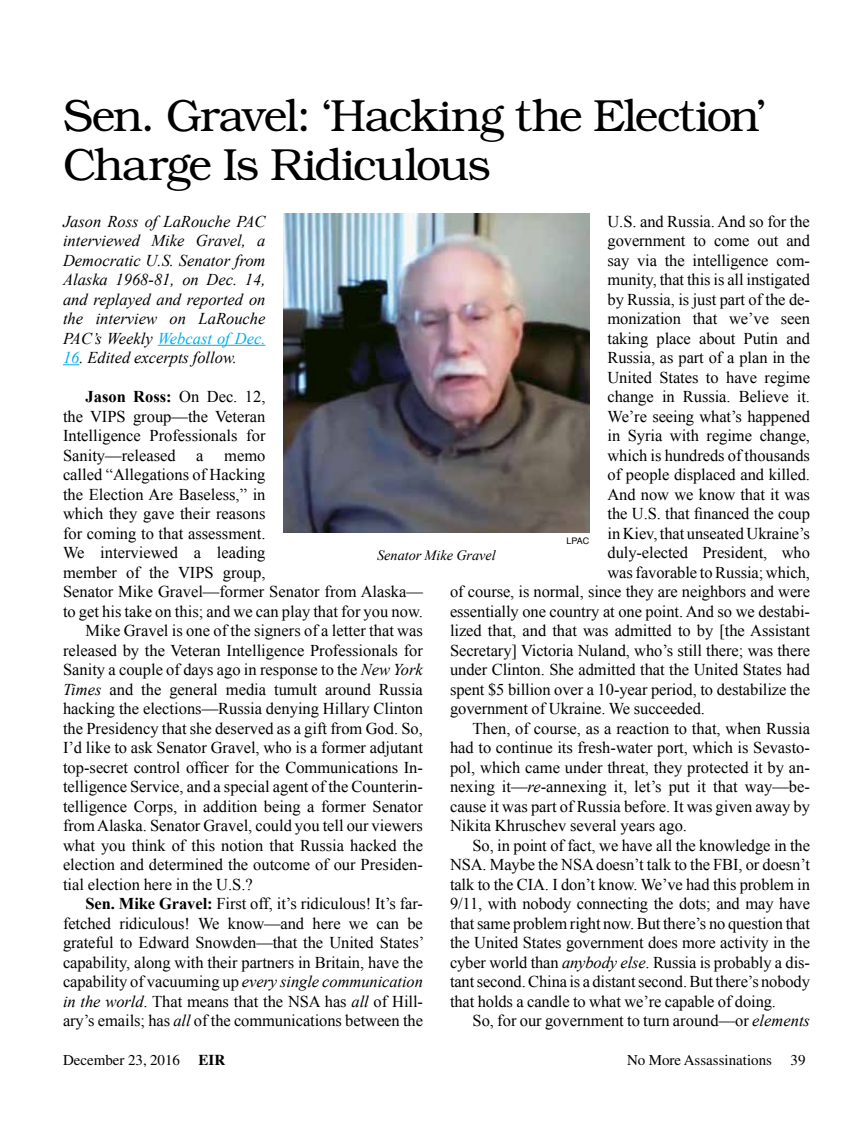
<style>
.page{position:relative;width:864px;height:1134px;background:#fff}
.page>*{position:absolute;margin:0;border:0;box-sizing:border-box;transform-origin:0 0}
.t1{font:300 45px/49.5px "Bookman";letter-spacing:-.04em;color:#000}
.t2{font:16.5px "Times New Roman";letter-spacing:-.005em;color:#000}
.t3{font:italic 16.5px/19.5px "Times New Roman";color:#000;text-align:justify}
.t4{font:700 16.5px "Times New Roman";color:#000}
.t5{font:15px "Times";color:#000}
.t6{font:italic 14.25px "Times New Roman";color:#000}
.t7{font:9px "Helvetica";color:#000}
.s1{color:#00aeef}
.s2{font-weight:400}
.s3{font-style:italic}
.s4{font-weight:700}
.s5{font-style:normal}
</style>
<div class="page">
<hr style="left:158px;top:345px;width:108px;height:1px;background:#00aeef">
<svg style="left:63px;top:364px;width:17px;height:1px"></svg>
<img style="left:284px;top:214px;width:306px;height:319px">
<h1 class="t1" style="left:63px;top:91px;width:704px">Sen. Gravel: ‘Hacking the Election’<br>Charge Is Ridiculous</h1>
<p class="t3" style="left:63px;top:211px;width:204px">Jason Ross of LaRouche PAC interviewed Mike Gravel, a Democratic U.S. Senator from Alaska 1968-81, on Dec. 14, and replayed and reported on the interview on LaRouche PAC’s Weekly <span class="s1">Webcast of Dec.</span></p>
<p class="t3" style="left:63px;top:347px;width:175px"><span class="s1">16</span>. Edited excerpts follow.</p>
<p class="t4" style="left:86px;top:385px;width:181px">Jason Ross: <span class="s2">On Dec. 12,</span></p>
<p class="t2" style="left:63px;top:405px;width:204px">the VIPS group—the Veteran</p>
<p class="t2" style="left:63px;top:424px;width:204px">Intelligence Professionals for</p>
<p class="t2" style="left:63px;top:444px;width:204px">Sanity—released a memo</p>
<p class="t2" style="left:63px;top:463px;width:204px">called “Allegations of Hacking</p>
<p class="t2" style="left:63px;top:483px;width:204px">the Election Are Baseless,” in</p>
<p class="t2" style="left:63px;top:502px;width:204px">which they gave their reasons</p>
<p class="t2" style="left:63px;top:522px;width:204px">for coming to that assessment.</p>
<p class="t2" style="left:63px;top:541px;width:204px">We interviewed a leading</p>
<p class="t2" style="left:63px;top:561px;width:204px">member of the VIPS group,</p>
<p class="t2" style="left:63px;top:580px;width:362px">Senator Mike Gravel—former Senator from Alaska—</p>
<p class="t2" style="left:63px;top:600px;width:362px">to get his take on this; and we can play that for you now.</p>
<p class="t2" style="left:86px;top:619px;width:339px">Mike Gravel is one of the signers of a letter that was</p>
<p class="t2" style="left:63px;top:639px;width:361px">released by the Veteran Intelligence Professionals for</p>
<p class="t2" style="left:63px;top:658px;width:361px">Sanity a couple of days ago in response to the <span class="s3">New York</span></p>
<p class="t2" style="left:63px;top:678px;width:361px"><span class="s3">Times</span> and the general media tumult around Russia</p>
<p class="t2" style="left:63px;top:697px;width:362px">hacking the elections—Russia denying Hillary Clinton</p>
<p class="t2" style="left:63px;top:717px;width:361px">the Presidency that she deserved as a gift from God. So,</p>
<p class="t2" style="left:63px;top:736px;width:362px">I’d like to ask Senator Gravel, who is a former adjutant</p>
<p class="t2" style="left:63px;top:756px;width:361px">top-secret control officer for the Communications In-</p>
<p class="t2" style="left:63px;top:775px;width:361px">telligence Service, and a special agent of the Counterin-</p>
<p class="t2" style="left:63px;top:795px;width:361px">telligence Corps, in addition being a former Senator</p>
<p class="t2" style="left:63px;top:814px;width:361px">from Alaska. Senator Gravel, could you tell our viewers</p>
<p class="t2" style="left:63px;top:834px;width:362px">what you think of this notion that Russia hacked the</p>
<p class="t2" style="left:63px;top:853px;width:361px">election and determined the outcome of our Presiden-</p>
<p class="t2" style="left:63px;top:873px;width:191px">tial election here in the U.S.?</p>
<p class="t2" style="left:86px;top:892px;width:339px"><span class="s4">Sen. Mike Gravel:</span> First off, it’s ridiculous! It’s far-</p>
<p class="t2" style="left:63px;top:912px;width:361px">fetched ridiculous! We know—and here we can be</p>
<p class="t2" style="left:63px;top:931px;width:363px">grateful to Edward Snowden—that the United States’</p>
<p class="t2" style="left:63px;top:951px;width:362px">capability, along with their partners in Britain, have the</p>
<p class="t3" style="left:63px;top:971px;width:362px"><span class="s5">capability of vacuuming up</span> every single communication</p>
<p class="t2" style="left:63px;top:990px;width:362px"><span class="s3">in the world</span>. That means that the NSA has <span class="s3">all</span> of Hill-</p>
<p class="t2" style="left:63px;top:1010px;width:362px">ary’s emails; has <span class="s3">all</span> of the communications between the</p>
<p class="t2" style="left:608px;top:210px;width:204px">U.S. and Russia. And so for the</p>
<p class="t2" style="left:608px;top:230px;width:204px">government to come out and</p>
<p class="t2" style="left:608px;top:249px;width:204px">say via the intelligence com-</p>
<p class="t2" style="left:608px;top:269px;width:204px">munity, that this is all instigated</p>
<p class="t2" style="left:608px;top:288px;width:204px">by Russia, is just part of the de-</p>
<p class="t2" style="left:608px;top:308px;width:204px">monization that we’ve seen</p>
<p class="t2" style="left:608px;top:327px;width:204px">taking place about Putin and</p>
<p class="t2" style="left:608px;top:347px;width:204px">Russia, as part of a plan in the</p>
<p class="t2" style="left:608px;top:366px;width:204px">United States to have regime</p>
<p class="t2" style="left:608px;top:386px;width:204px">change in Russia. Believe it.</p>
<p class="t2" style="left:608px;top:405px;width:204px">We’re seeing what’s happened</p>
<p class="t2" style="left:608px;top:425px;width:204px">in Syria with regime change,</p>
<p class="t2" style="left:608px;top:444px;width:204px">which is hundreds of thousands</p>
<p class="t2" style="left:608px;top:464px;width:204px">of people displaced and killed.</p>
<p class="t2" style="left:608px;top:483px;width:204px">And now we know that it was</p>
<p class="t2" style="left:608px;top:503px;width:204px">the U.S. that financed the coup</p>
<p class="t2" style="left:608px;top:522px;width:204px">in Kiev, that unseated Ukraine’s</p>
<p class="t2" style="left:608px;top:542px;width:204px">duly-elected President, who</p>
<p class="t2" style="left:608px;top:561px;width:204px">was favorable to Russia; which,</p>
<p class="t2" style="left:450px;top:581px;width:362px">of course, is normal, since they are neighbors and were</p>
<p class="t2" style="left:450px;top:600px;width:362px">essentially one country at one point. And so we destabi-</p>
<p class="t2" style="left:450px;top:620px;width:362px">lized that, and that was admitted to by [the Assistant</p>
<p class="t2" style="left:450px;top:639px;width:362px">Secretary] Victoria Nuland, who’s still there; was there</p>
<p class="t2" style="left:450px;top:659px;width:362px">under Clinton. She admitted that the United States had</p>
<p class="t2" style="left:450px;top:678px;width:362px">spent $5 billion over a 10-year period, to destabilize the</p>
<p class="t2" style="left:450px;top:698px;width:257px">government of Ukraine. We succeeded.</p>
<p class="t2" style="left:473px;top:717px;width:339px">Then, of course, as a reaction to that, when Russia</p>
<p class="t2" style="left:450px;top:737px;width:362px">had to continue its fresh-water port, which is Sevasto-</p>
<p class="t2" style="left:450px;top:756px;width:361px">pol, which came under threat, they protected it by an-</p>
<p class="t2" style="left:450px;top:776px;width:361px">nexing it—<span class="s3">re</span>-annexing it, let’s put it that way—be-</p>
<p class="t2" style="left:450px;top:795px;width:362px">cause it was part of Russia before. It was given away by</p>
<p class="t2" style="left:450px;top:815px;width:239px">Nikita Khruschev several years ago.</p>
<p class="t2" style="left:473px;top:834px;width:339px">So, in point of fact, we have all the knowledge in the</p>
<p class="t2" style="left:450px;top:854px;width:362px">NSA. Maybe the NSA doesn’t talk to the FBI, or doesn’t</p>
<p class="t2" style="left:450px;top:873px;width:362px">talk to the CIA. I don’t know. We’ve had this problem in</p>
<p class="t2" style="left:450px;top:893px;width:361px">9/11, with nobody connecting the dots; and may have</p>
<p class="t2" style="left:450px;top:912px;width:362px">that same problem right now. But there’s no question that</p>
<p class="t2" style="left:450px;top:932px;width:362px">the United States government does more activity in the</p>
<p class="t2" style="left:450px;top:951px;width:361px">cyber world than <span class="s3">anybody else</span>. Russia is probably a dis-</p>
<p class="t2" style="left:450px;top:971px;width:361px">tant second. China is a distant second. But there’s nobody</p>
<p class="t2" style="left:450px;top:990px;width:328px">that holds a candle to what we’re capable of doing.</p>
<p class="t2" style="left:473px;top:1010px;width:339px">So, for our government to turn around—or <span class="s3">elements</span></p>
<p class="t7" style="left:567px;top:534px;width:24px">LPAC</p>
<p class="t6" style="left:377px;top:545px;width:120px">Senator Mike Gravel</p>
<p class="t5" style="left:63px;top:1052px;width:164px">December 23, 2016 <span class="s4">EIR</span></p>
<p class="t5" style="left:627px;top:1052px;width:180px">No More Assassinations 39</p>
</div>
